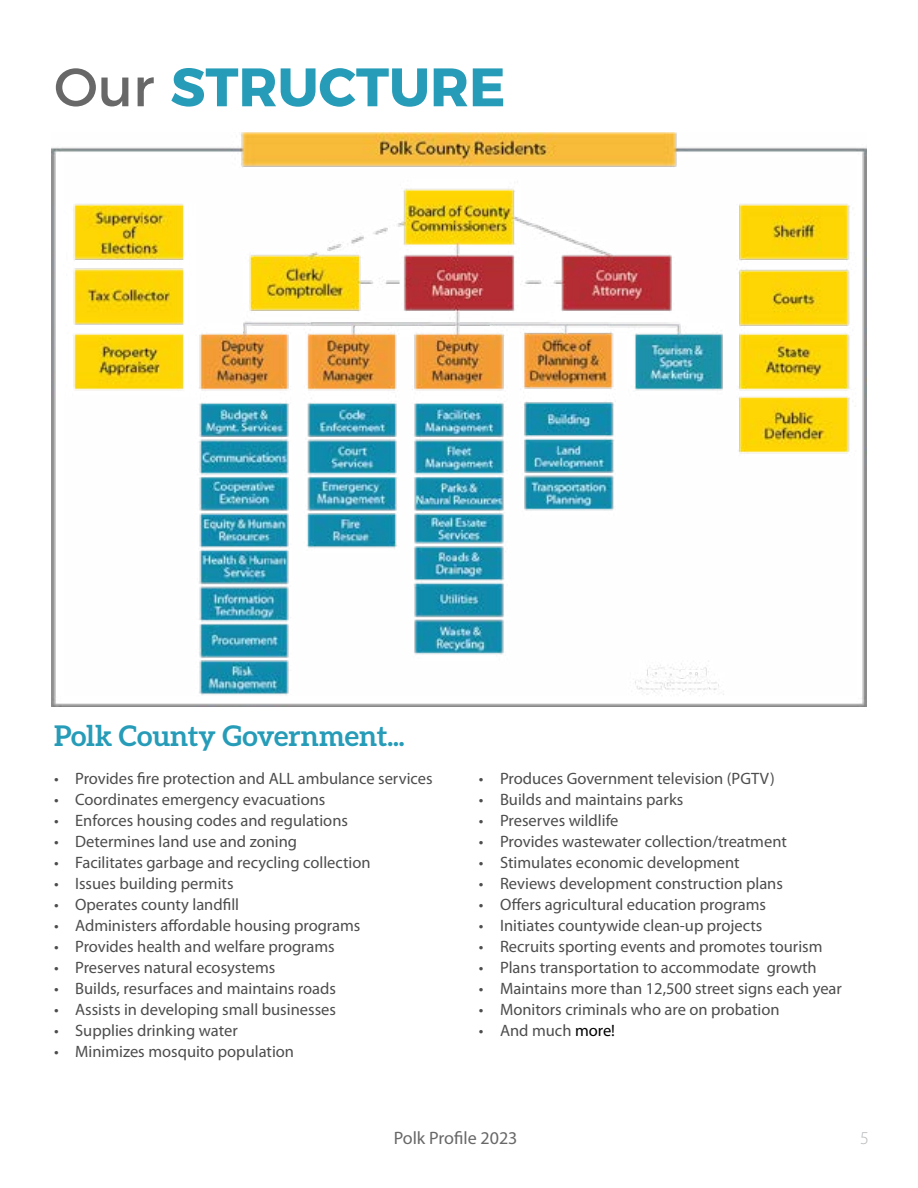
<style>
.page{position:relative;width:918px;height:1188px;background:#fff}
.page>*{position:absolute;margin:0;border:0;box-sizing:border-box;transform-origin:0 0}
.t1{font:700 54px "Montserrat";color:#269cb8}
.t2{font:700 28.5px "Aleo";color:#269cb8}
.t3{font:18px "Myriad Pro";color:#686868}
.t4{font:300 18px "Myriad Pro";color:#b4b6b8}
.t5{font:16.5px "Myriad Pro";color:#4d4d4d}
.s1{font-weight:400;color:#686868}
.s2{color:#000}
</style>
<div class="page">
<img style="left:52px;top:133px;width:814px;height:574px">
<p class="t1" style="left:54px;top:43px;width:453px"><span class="s1">Our</span> STRUCTURE</p>
<h2 class="t2" style="left:54px;top:719px;width:352px">Polk County Government...</h2>
<p class="t5" style="left:54px;top:770px;width:380px">• Provides fire protection and ALL ambulance services</p>
<p class="t5" style="left:54px;top:791px;width:273px">• Coordinates emergency evacuations</p>
<p class="t5" style="left:54px;top:812px;width:296px">• Enforces housing codes and regulations</p>
<p class="t5" style="left:54px;top:833px;width:245px">• Determines land use and zoning</p>
<p class="t5" style="left:54px;top:854px;width:318px">• Facilitates garbage and recycling collection</p>
<p class="t5" style="left:54px;top:875px;width:181px">• Issues building permits</p>
<p class="t5" style="left:54px;top:896px;width:187px">• Operates county landfill</p>
<p class="t5" style="left:54px;top:917px;width:308px">• Administers affordable housing programs</p>
<p class="t5" style="left:54px;top:938px;width:282px">• Provides health and welfare programs</p>
<p class="t5" style="left:54px;top:959px;width:223px">• Preserves natural ecosystems</p>
<p class="t5" style="left:54px;top:980px;width:284px">• Builds, resurfaces and maintains roads</p>
<p class="t5" style="left:54px;top:1001px;width:284px">• Assists in developing small businesses</p>
<p class="t5" style="left:54px;top:1022px;width:185px">• Supplies drinking water</p>
<p class="t5" style="left:54px;top:1043px;width:242px">• Minimizes mosquito population</p>
<p class="t5" style="left:479px;top:770px;width:297px">• Produces Government television (PGTV)</p>
<p class="t5" style="left:479px;top:791px;width:206px">• Builds and maintains parks</p>
<p class="t5" style="left:479px;top:812px;width:141px">• Preserves wildlife</p>
<p class="t5" style="left:479px;top:833px;width:310px">• Provides wastewater collection/treatment</p>
<p class="t5" style="left:479px;top:854px;width:262px">• Stimulates economic development</p>
<p class="t5" style="left:479px;top:875px;width:306px">• Reviews development construction plans</p>
<p class="t5" style="left:479px;top:896px;width:289px">• Offers agricultural education programs</p>
<p class="t5" style="left:479px;top:917px;width:285px">• Initiates countywide clean-up projects</p>
<p class="t5" style="left:479px;top:938px;width:345px">• Recruits sporting events and promotes tourism</p>
<p class="t5" style="left:479px;top:959px;width:339px">• Plans transportation to accommodate growth</p>
<p class="t5" style="left:479px;top:980px;width:365px">• Maintains more than 12,500 street signs each year</p>
<p class="t5" style="left:479px;top:1001px;width:302px">• Monitors criminals who are on probation</p>
<p class="t5" style="left:479px;top:1022px;width:138px">• And much <span class="s2">more!</span></p>
<p class="t3" style="left:394px;top:1128px;width:125px">Polk Profile 2023</p>
<p class="t4" style="left:860px;top:1128px;width:10px">5</p>
</div>
